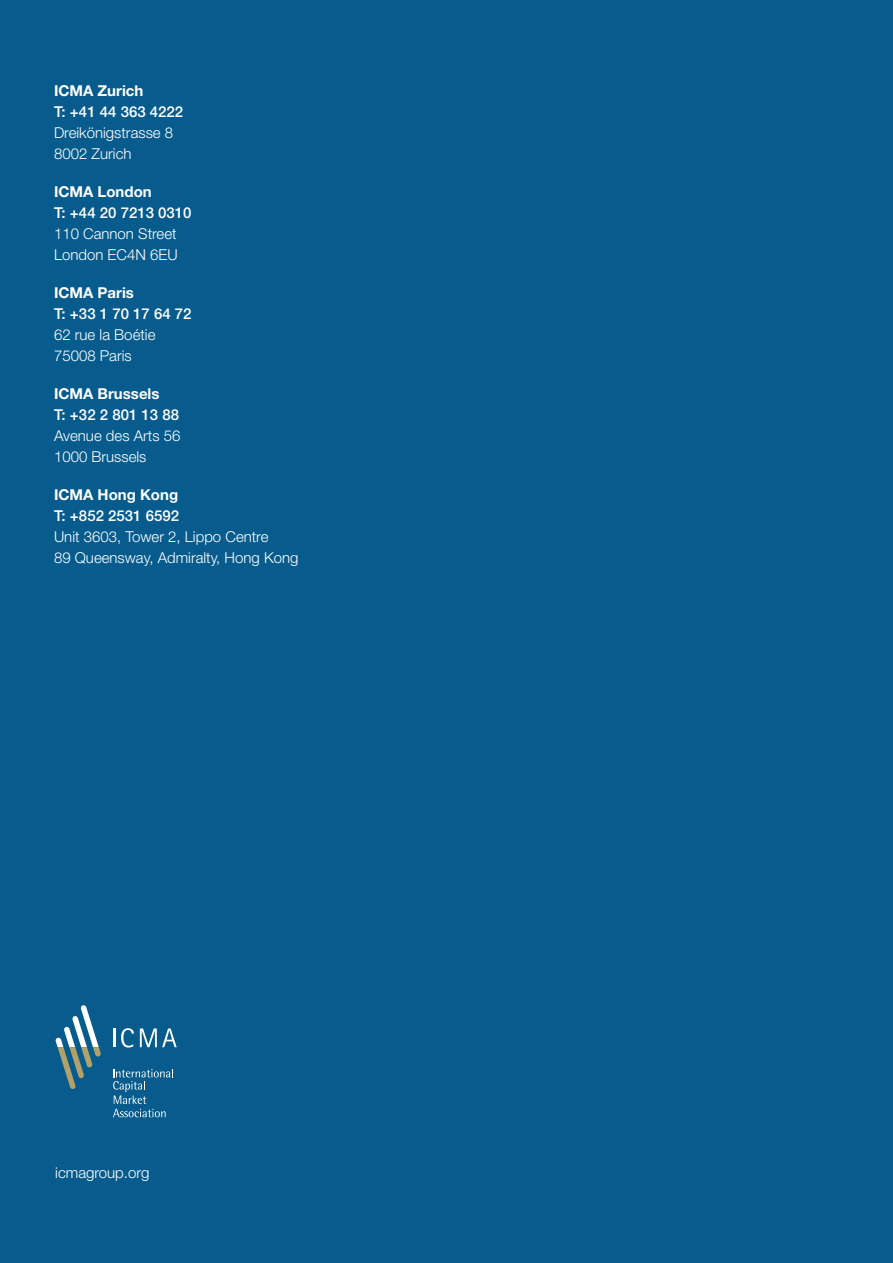
<style>
.page{position:relative;width:893px;height:1263px;background:#075c8d}
.page>*{position:absolute;margin:0;border:0;box-sizing:border-box;transform-origin:0 0}
.t1{font:300 15px/21px "Helvetica Neue LT Std";color:#fff}
.t2{font:500 15px "Helvetica Neue LT Std";color:#fff}
.t3{font:700 15px "Helvetica Neue LT Std";color:#fff}
</style>
<div class="page">
<svg style="left:113px;top:1028px;width:2px;height:19px"></svg>
<svg style="left:121px;top:1028px;width:13px;height:19px"></svg>
<svg style="left:140px;top:1028px;width:37px;height:19px"></svg>
<svg style="left:55px;top:1005px;width:46px;height:84px"></svg>
<svg style="left:113px;top:1069px;width:60px;height:48px"></svg>
<p class="t3" style="left:54px;top:81px;width:91px">ICMA Zurich</p>
<p class="t2" style="left:54px;top:102px;width:131px">T: +41 44 363 4222</p>
<p class="t1" style="left:54px;top:122px;width:121px">Dreikönigstrasse 8<br>8002 Zurich</p>
<p class="t3" style="left:54px;top:182px;width:99px">ICMA London</p>
<p class="t2" style="left:54px;top:203px;width:139px">T: +44 20 7213 0310</p>
<p class="t1" style="left:54px;top:223px;width:125px">110 Cannon Street<br>London EC4N 6EU</p>
<p class="t3" style="left:54px;top:283px;width:81px">ICMA Paris</p>
<p class="t2" style="left:54px;top:304px;width:139px">T: +33 1 70 17 64 72</p>
<p class="t1" style="left:54px;top:324px;width:103px">62 rue la Boétie<br>75008 Paris</p>
<p class="t3" style="left:54px;top:384px;width:107px">ICMA Brussels</p>
<p class="t2" style="left:54px;top:406px;width:127px">T: +32 2 801 13 88</p>
<p class="t1" style="left:54px;top:425px;width:128px">Avenue des Arts 56<br>1000 Brussels</p>
<p class="t3" style="left:54px;top:485px;width:126px">ICMA Hong Kong</p>
<p class="t2" style="left:54px;top:507px;width:127px">T: +852 2531 6592</p>
<p class="t1" style="left:54px;top:526px;width:246px">Unit 3603, Tower 2, Lippo Centre<br>89 Queensway, Admiralty, Hong Kong</p>
<p class="t1" style="left:55px;top:1162px;width:96px">icmagroup.org</p>
</div>
